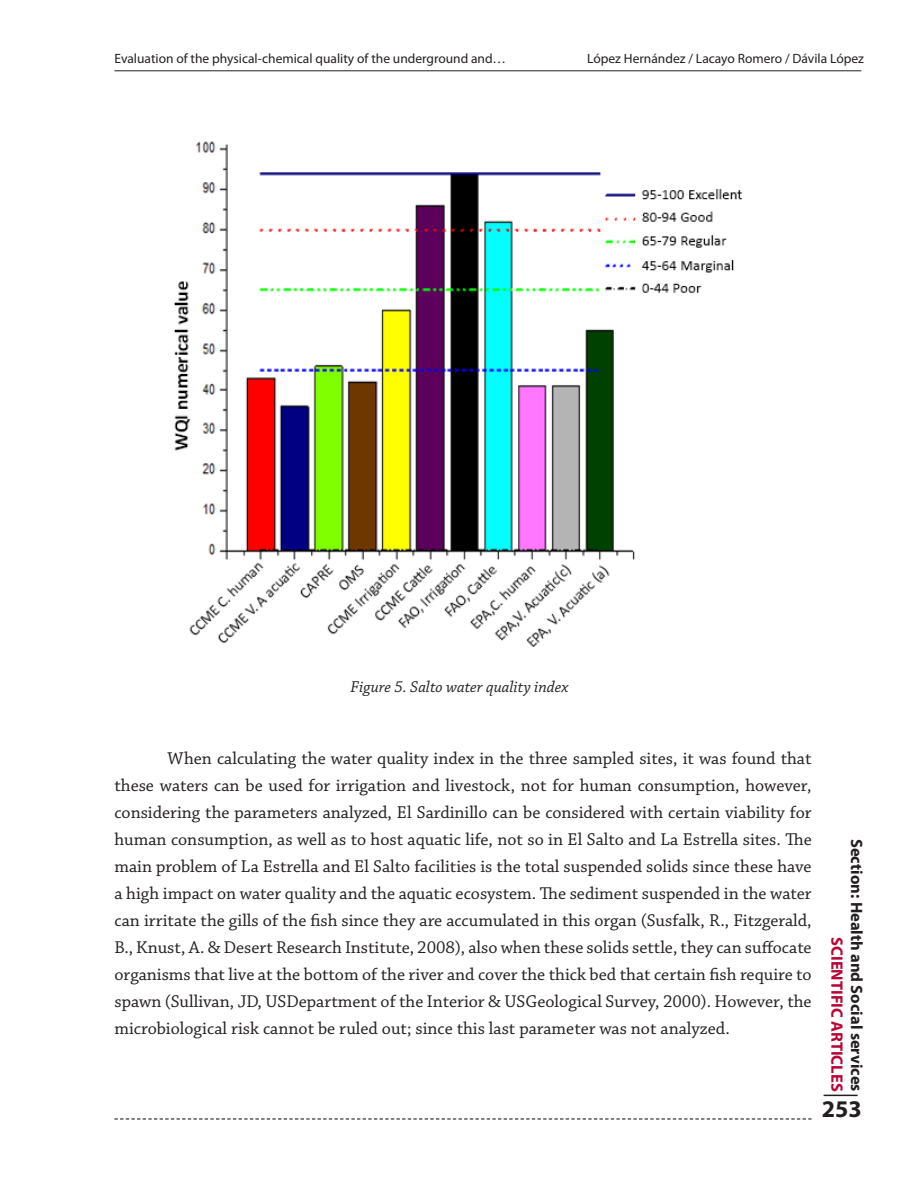
<style>
.page{position:relative;width:918px;height:1188px;background:#fff}
.page>*{position:absolute;margin:0;border:0;box-sizing:border-box;transform-origin:0 0}
.t1{font:700 24px "Myriad Pro";color:#231f20}
.t2{font:18px/27px "Chaparral Pro";color:#231f20;text-align:justify}
.t3{font:700 16.5px "Myriad Pro";color:#231f20}
.t4{font:italic 16.5px "Chaparral Pro";color:#231f20}
.t5{font:700 16.5px "Myriad Pro";color:#b90335}
.t6{font:13.5px "Myriad Pro";color:#231f20}
</style>
<div class="page">
<img style="left:173px;top:141px;width:570px;height:506px">
<hr style="left:114px;top:70px;width:747px;height:1px;background:#231f20">
<hr style="left:824px;top:1095px;width:34px;height:1px;background:#231f20">
<svg style="left:114px;top:1118px;width:698px;height:2px"></svg>
<p class="t6" style="left:114px;top:50px;width:393px">Evaluation of the physical-chemical quality of the underground and…</p>
<p class="t6" style="left:587px;top:50px;width:278px">López Hernández / Lacayo Romero / Dávila López</p>
<p class="t4" style="left:350px;top:678px;width:220px">Figure 5. Salto water quality index</p>
<p class="t2" style="left:114px;top:745px;width:699px;text-indent:53px">When calculating the water quality index in the three sampled sites, it was found that these waters can be used for irrigation and livestock, not for human consumption, however, considering the parameters analyzed, El Sardinillo can be considered with certain viability for human consumption, as well as to host aquatic life, not so in El Salto and La Estrella sites. The main problem of La Estrella and El Salto facilities is the total suspended solids since these have a high impact on water quality and the aquatic ecosystem. The sediment suspended in the water can irritate the gills of the fish since they are accumulated in this organ (Susfalk, R., Fitzgerald, B., Knust, A. &amp; Desert Research Institute, 2008), also when these solids settle, they can suffocate organisms that live at the bottom of the river and cover the thick bed that certain fish require to spawn (Sullivan, JD, USDepartment of the Interior &amp; USGeological Survey, 2000). However, the microbiological risk cannot be ruled out; since this last parameter was not analyzed.</p>
<p class="t3" style="left:868px;top:839px;width:254px;rotate:90deg">Section: Health and Social services</p>
<p class="t5" style="left:848px;top:937px;width:156px;rotate:90deg">SCIENTIFIC ARTICLES</p>
<h1 class="t1" style="left:822px;top:1093px;width:41px">253</h1>
</div>
